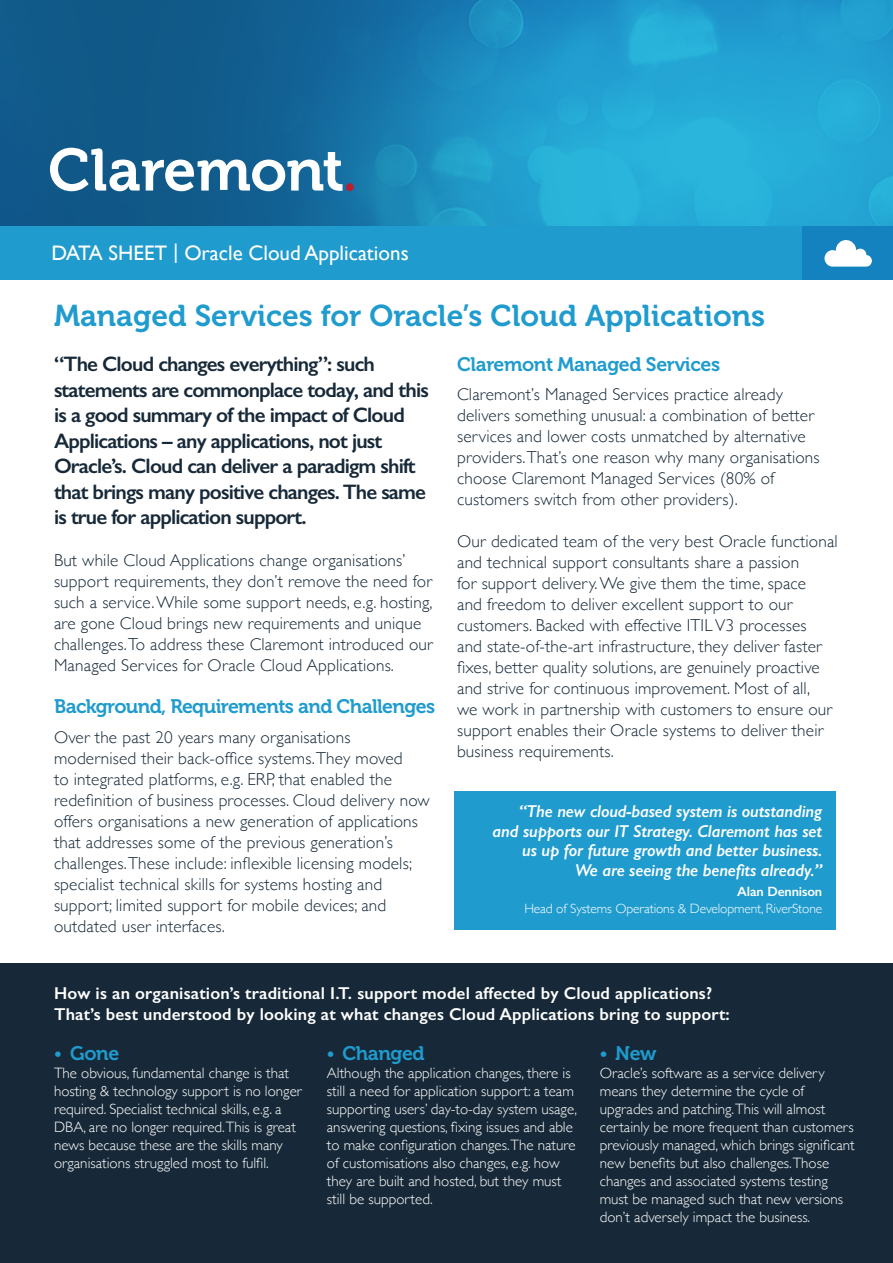
<style>
.page{position:relative;width:893px;height:1263px;background:#fff}
.page>*{position:absolute;margin:0;border:0;box-sizing:border-box;transform-origin:0 0}
.t1{font:30px "Museo 700";color:#1f9bce}
.t2{font:600 21px/25.5px "Gill Sans";letter-spacing:-.04em;color:#172938}
.t3{font:21px "Gill Sans";color:#fff}
.t4{font:19.5px "Museo 700";letter-spacing:-.03em;color:#1f9bce}
.t5{font:300 17.25px/21px "Gill Sans";letter-spacing:.01em;color:#172938}
.t6{font:600 17.25px/21px "Gill Sans";letter-spacing:.01em;color:#fff}
.t7{font:italic 600 17.25px/19.5px "Gill Sans";letter-spacing:-.01em;color:#fff;text-align:right}
.t8{font:300 15px/18px "Gill Sans";color:#fff}
.t9{font:300 13.5px "Gill Sans";letter-spacing:-.01em;color:#fff}
.t10{font:600 13.5px "Gill Sans";letter-spacing:-.01em;color:#fff}
.s1{font-size:16.5px}
</style>
<div class="page">
<div style="left:0;top:963px;width:893px;height:300px;background:#172938"></div>
<img style="left:0;top:0;width:893px;height:226px">
<div style="left:0;top:226px;width:893px;height:54px;background:#1f9bce"></div>
<div style="left:802px;top:226px;width:91px;height:54px;background:#1382be"></div>
<svg style="left:824px;top:240px;width:48px;height:27px"></svg>
<div style="left:346px;top:183px;width:8px;height:8px;background:#b91f33;border-radius:50%"></div>
<svg style="left:50px;top:148px;width:293px;height:43px"></svg>
<div style="left:454px;top:792px;width:382px;height:138px;background:#1f9bce"></div>
<p class="t3" style="left:52px;top:241px;width:359px">DATA SHEET | Oracle Cloud Applications</p>
<p class="t1" style="left:54px;top:299px;width:712px">Managed Services for Oracle’s Cloud Applications</p>
<p class="t2" style="left:54px;top:351px;width:376px">“The Cloud changes everything”: such statements are commonplace today, and this is a good summary of the impact of Cloud Applications – any applications, not just Oracle’s. Cloud can deliver a paradigm shift that brings many positive changes. The same is true for application support.</p>
<p class="t5" style="left:54px;top:549px;width:380px">But while Cloud Applications change organisations’ support requirements, they don’t remove the need for such a service. While some support needs, e.g. hosting, are gone Cloud brings new requirements and unique challenges. To address these Claremont introduced our Managed Services for Oracle Cloud Applications.</p>
<p class="t4" style="left:54px;top:696px;width:383px">Background, Requirements and Challenges</p>
<p class="t5" style="left:54px;top:726px;width:377px">Over the past 20 years many organisations modernised their back-office systems. They moved<br>to integrated platforms, e.g. ERP, that enabled the redefinition of business processes. Cloud delivery now offers organisations a new generation of applications that addresses some of the previous generation’s challenges. These include: inflexible licensing models; specialist technical skills for systems hosting and support; limited support for mobile devices; and outdated user interfaces.</p>
<p class="t4" style="left:457px;top:353px;width:264px">Claremont Managed Services</p>
<p class="t5" style="left:457px;top:383px;width:364px">Claremont’s Managed Services practice already delivers something unusual: a combination of better services and lower costs unmatched by alternative providers. That’s one reason why many organisations choose Claremont Managed Services (80% of customers switch from other providers).</p>
<p class="t5" style="left:457px;top:530px;width:382px">Our dedicated team of the very best Oracle functional and technical support consultants share a passion<br>for support delivery. We give them the time, space<br>and freedom to deliver excellent support to our customers. Backed with effective ITIL V3 processes<br>and state-of-the-art infrastructure, they deliver faster fixes, better quality solutions, are genuinely proactive and strive for continuous improvement. Most of all,<br>we work in partnership with customers to ensure our support enables their Oracle systems to deliver their business requirements.</p>
<p class="t7" style="left:492px;top:801px;width:331px">“The new cloud-based system is outstanding and supports our IT Strategy. Claremont has set us up for future growth and better business.<br>We are seeing the benefits already.”</p>
<p class="t10" style="left:737px;top:884px;width:86px">Alan Dennison</p>
<p class="t9" style="left:524px;top:898px;width:299px">Head of Systems Operations &amp; Development, RiverStone</p>
<p class="t6" style="left:54px;top:982px;width:677px">How is an organisation’s traditional I.T. support model affected by Cloud applications?<br>That’s best understood by looking at what changes Cloud Applications bring to support:</p>
<p class="t4" style="left:54px;top:1043px;width:67px"><span class="s1">•</span> Gone</p>
<p class="t8" style="left:54px;top:1064px;width:249px">The obvious, fundamental change is that hosting &amp; technology support is no longer required. Specialist technical skills, e.g. a DBA, are no longer required.This is great news because these are the skills many organisations struggled most to fulfil.</p>
<p class="t4" style="left:327px;top:1043px;width:99px"><span class="s1">•</span> Changed</p>
<p class="t8" style="left:327px;top:1064px;width:252px">Although the application changes, there is still a need for application support: a team supporting users’ day-to-day system usage, answering questions, fixing issues and able to make configuration changes.The nature of customisations also changes, e.g. how they are built and hosted, but they must still be supported.</p>
<p class="t4" style="left:600px;top:1043px;width:58px"><span class="s1">•</span> New</p>
<p class="t8" style="left:600px;top:1064px;width:256px">Oracle’s software as a service delivery means they determine the cycle of upgrades and patching.This will almost certainly be more frequent than customers previously managed, which brings significant new benefits but also challenges.Those changes and associated systems testing must be managed such that new versions don’t adversely impact the business.</p>
</div>
